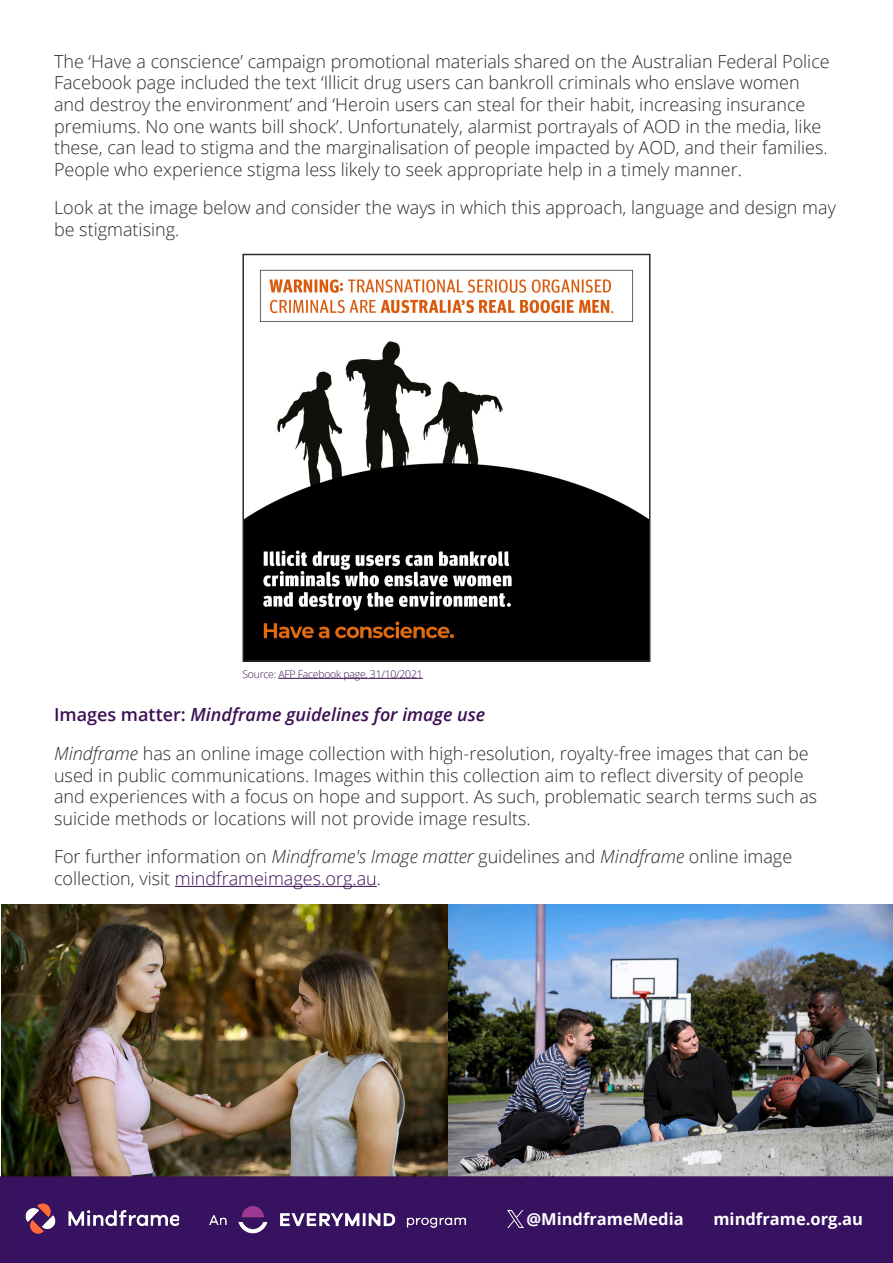
<style>
.page{position:relative;width:893px;height:1263px;background:#fff}
.page>*{position:absolute;margin:0;border:0;box-sizing:border-box;transform-origin:0 0}
.t1{font:300 18px/21.6px "Open Sans";color:#2c2a29}
.t2{font:italic 600 18px "Open Sans";color:#3c1053}
.t3{font:700 16.5px "Open Sans";color:#fff}
.Table_body{font:300 10.5px "Open Sans";letter-spacing:-.025em;color:#3c1053}
.s1{font-style:normal}
.s2{font-style:italic}
.s3{color:#3c1053}
</style>
<div class="page">
<img style="left:2px;top:904px;width:891px;height:272px">
<hr style="left:278px;top:678px;width:145px;height:1px;background:#3c1053">
<img style="left:245px;top:269px;width:402px;height:390px">
<div style="left:242px;top:254px;width:408px;height:408px;border:2px solid #2c2a29"></div>
<hr style="left:175px;top:886px;width:202px;height:1px;background:#3c1053">
<div style="left:0;top:1176px;width:893px;height:87px;background:#371260"></div>
<img style="left:25px;top:1203px;width:153px;height:30px">
<div style="left:23px;top:1199px;width:157px;height:39px;border:1px solid #371260"></div>
<div style="left:713px;top:1208px;width:150px;height:25px;background:#371260"></div>
<img style="left:210px;top:1205px;width:256px;height:28px">
<div style="left:526px;top:1208px;width:163px;height:28px;background:#371260"></div>
<img style="left:508px;top:1211px;width:16px;height:16px">
<h2 class="t1" style="left:54px;top:50px;width:777px">The ‘Have a conscience’ campaign promotional materials shared on the Australian Federal Police Facebook page included the text ‘Illicit drug users can bankroll criminals who enslave women and destroy the environment’ and ‘Heroin users can steal for their habit, increasing insurance premiums. No one wants bill shock’. Unfortunately, alarmist portrayals of AOD in the media, like these, can lead to stigma and the marginalisation of people impacted by AOD, and their families.<br>People who experience stigma less likely to seek appropriate help in a timely manner.</h2>
<h2 class="t1" style="left:54px;top:197px;width:783px">Look at the image below and consider the ways in which this approach, language and design may be stigmatising.</h2>
<p class="Table_body" style="left:242px;top:666px;width:182px">Source: AFP Facebook page, 31/10/2021</p>
<h2 class="t2" style="left:54px;top:702px;width:433px"><span class="s1">Images matter:</span> Mindframe guidelines for image use</h2>
<h2 class="t1" style="left:54px;top:742px;width:765px"><span class="s2">Mindframe</span> has an online image collection with high-resolution, royalty-free images that can be used in public communications. Images within this collection aim to reflect diversity of people and experiences with a focus on hope and support. As such, problematic search terms such as suicide methods or locations will not provide image results.</h2>
<h2 class="t1" style="left:54px;top:846px;width:740px">For further information on <span class="s2">Mindframe's Image matter</span> guidelines and <span class="s2">Mindframe</span> online image collection, visit <span class="s3">mindframeimages.org.au</span>.</h2>
<p class="t3" style="left:526px;top:1208px;width:159px">@MindframeMedia</p>
<p class="t3" style="left:713px;top:1208px;width:151px">mindframe.org.au</p>
</div>
